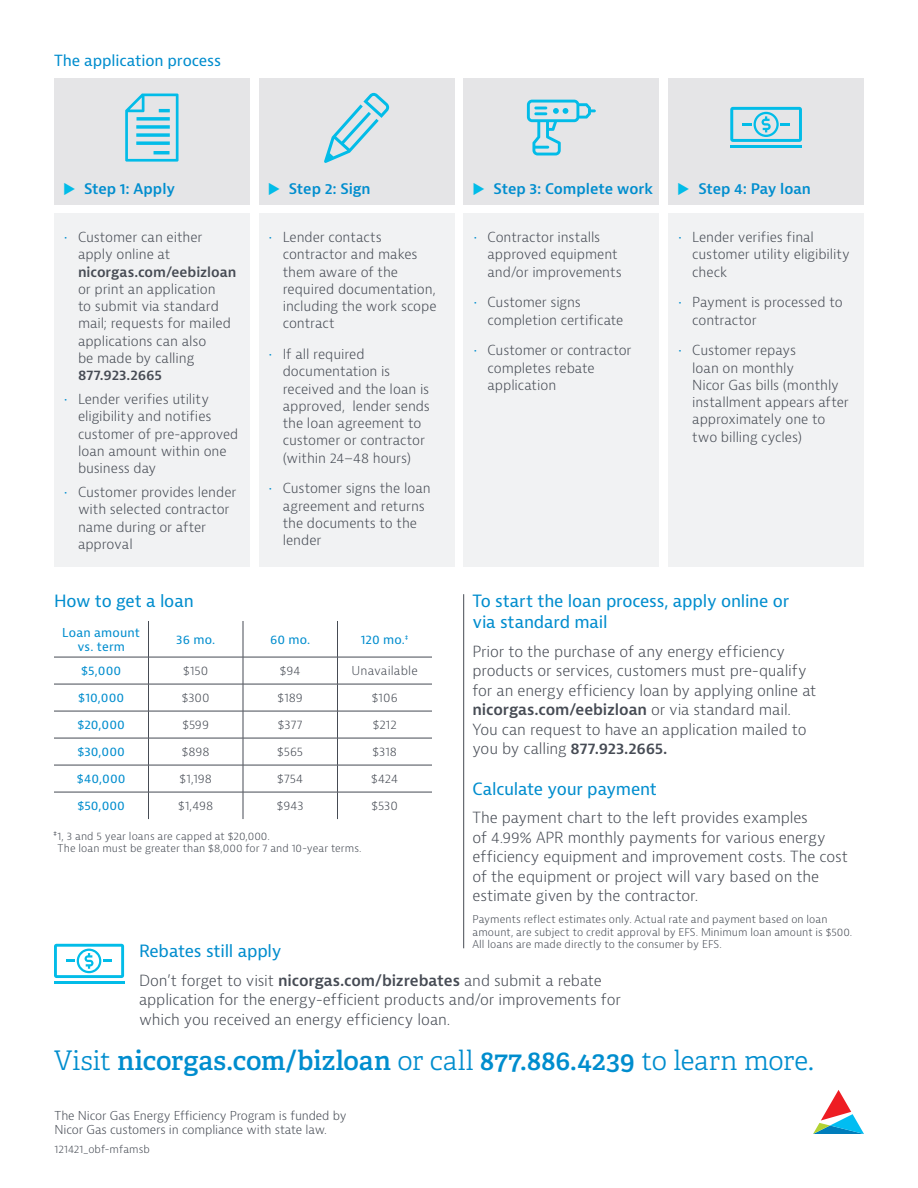
<style>
.page{position:relative;width:918px;height:1188px;background:#fff}
.page>*{position:absolute;margin:0;border:0;box-sizing:border-box;transform-origin:0 0}
.t1{font:600 27px "Adelle";letter-spacing:.005em;color:#008dce}
.t2{font:16.5px/21px "Bernina Sans";letter-spacing:-.01em;color:#008dce}
.t3{font:300 15px/19.5px "Bernina Sans";letter-spacing:-.01em;color:#464b54}
.t4{font:15px "Bernina Sans";letter-spacing:-.005em;color:#008dce}
.t5{font:600 14.25px "Bernina Sans";letter-spacing:-.005em;color:#008dce}
.t6{font:300 13.5px/17.2px "Bernina Sans";letter-spacing:-.005em;color:#464b54}
.t7{font:300 12px/14.4px "Bernina Sans";letter-spacing:-.01em;color:#464b54}
.t8{font:12px/14.4px "Bernina Sans";letter-spacing:.005em;color:#008dce;text-align:center}
.t9{font:300 12px "Bernina Sans";letter-spacing:.01em;color:#464b54}
.t10{font:300 10.5px/12.6px "Bernina Sans";letter-spacing:.005em;color:#464b54}
.s1{color:#008dce}
.s2{font-weight:600}
.s3{font-weight:300}
</style>
<div class="page">
<div style="left:54px;top:213px;width:196px;height:354px;background:#f1f2f3"></div>
<div style="left:259px;top:213px;width:195px;height:354px;background:#f1f2f3"></div>
<div style="left:464px;top:213px;width:195px;height:354px;background:#f1f2f3"></div>
<div style="left:668px;top:213px;width:196px;height:354px;background:#f1f2f3"></div>
<div style="left:668px;top:78px;width:196px;height:126px;background:#e5e5e7"></div>
<div style="left:464px;top:78px;width:195px;height:126px;background:#e5e5e7"></div>
<div style="left:259px;top:78px;width:195px;height:126px;background:#e5e5e7"></div>
<div style="left:54px;top:78px;width:196px;height:126px;background:#e5e5e7"></div>
<hr style="left:463px;top:594px;width:1px;height:354px;background:#464b54">
<hr style="left:148px;top:621px;width:1px;height:36px;background:#464b54">
<hr style="left:243px;top:621px;width:1px;height:36px;background:#464b54">
<hr style="left:337px;top:621px;width:1px;height:36px;background:#464b54">
<hr style="left:54px;top:657px;width:94px;height:1px;background:#464b54">
<hr style="left:54px;top:684px;width:94px;height:1px;background:#464b54">
<hr style="left:54px;top:711px;width:94px;height:1px;background:#464b54">
<hr style="left:54px;top:738px;width:94px;height:1px;background:#464b54">
<hr style="left:148px;top:657px;width:95px;height:1px;background:#464b54">
<hr style="left:243px;top:657px;width:95px;height:1px;background:#464b54">
<hr style="left:148px;top:684px;width:95px;height:1px;background:#464b54">
<hr style="left:243px;top:684px;width:95px;height:1px;background:#464b54">
<hr style="left:148px;top:711px;width:95px;height:1px;background:#464b54">
<hr style="left:243px;top:711px;width:95px;height:1px;background:#464b54">
<hr style="left:148px;top:738px;width:95px;height:1px;background:#464b54">
<hr style="left:243px;top:738px;width:95px;height:1px;background:#464b54">
<hr style="left:338px;top:657px;width:94px;height:1px;background:#464b54">
<hr style="left:338px;top:684px;width:94px;height:1px;background:#464b54">
<hr style="left:338px;top:711px;width:94px;height:1px;background:#464b54">
<hr style="left:338px;top:738px;width:94px;height:1px;background:#464b54">
<hr style="left:54px;top:765px;width:94px;height:1px;background:#464b54">
<hr style="left:148px;top:765px;width:95px;height:1px;background:#464b54">
<hr style="left:243px;top:765px;width:95px;height:1px;background:#464b54">
<hr style="left:338px;top:765px;width:94px;height:1px;background:#464b54">
<hr style="left:54px;top:792px;width:94px;height:1px;background:#464b54">
<svg style="left:148px;top:657px;width:1px;height:162px"></svg>
<hr style="left:148px;top:792px;width:95px;height:1px;background:#464b54">
<hr style="left:243px;top:792px;width:95px;height:1px;background:#464b54">
<svg style="left:243px;top:657px;width:1px;height:162px"></svg>
<svg style="left:337px;top:657px;width:1px;height:162px"></svg>
<hr style="left:338px;top:792px;width:94px;height:1px;background:#464b54">
<svg style="left:125px;top:94px;width:54px;height:68px"></svg>
<svg style="left:324px;top:93px;width:65px;height:70px"></svg>
<svg style="left:527px;top:100px;width:69px;height:55px"></svg>
<hr style="left:730px;top:145px;width:72px;height:3px;background:#02bce8">
<svg style="left:730px;top:107px;width:72px;height:35px"></svg>
<hr style="left:54px;top:981px;width:70px;height:3px;background:#02bce8">
<svg style="left:54px;top:944px;width:70px;height:34px"></svg>
<svg style="left:813px;top:1090px;width:51px;height:44px"></svg>
<p class="t4" style="left:54px;top:51px;width:169px">The application process</p>
<p class="t5" style="left:84px;top:179px;width:92px">Step 1: Apply</p>
<p class="t5" style="left:289px;top:179px;width:83px">Step 2: Sign</p>
<p class="t5" style="left:494px;top:179px;width:161px">Step 3: Complete work</p>
<p class="t5" style="left:698px;top:179px;width:114px">Step 4: Pay loan</p>
<p class="t6" style="left:78px;top:229px;width:160px;text-indent:-14px"><span class="s1">•</span> Customer can either apply online at <span class="s2">nicorgas.com/eebizloan </span>or print an application<br>to submit via standard mail; requests for mailed applications can also<br>be made by calling<br><span class="s2">877.923.2665</span></p>
<p class="t6" style="left:78px;top:391px;width:162px;text-indent:-14px"><span class="s1">•</span> Lender verifies utility eligibility and notifies customer of pre-approved loan amount within one business day</p>
<p class="t6" style="left:78px;top:484px;width:160px;text-indent:-14px"><span class="s1">•</span> Customer provides lender with selected contractor name during or after approval</p>
<p class="t6" style="left:283px;top:229px;width:155px;text-indent:-14px"><span class="s1">•</span> Lender contacts contractor and makes them aware of the required documentation, including the work scope contract</p>
<p class="t6" style="left:283px;top:346px;width:149px;text-indent:-14px"><span class="s1">•</span> If all required documentation is received and the loan is approved, lender sends the loan agreement to customer or contractor (within 24–48 hours)</p>
<p class="t6" style="left:283px;top:480px;width:149px;text-indent:-14px"><span class="s1">•</span> Customer signs the loan agreement and returns the documents to the lender</p>
<p class="t6" style="left:488px;top:229px;width:136px;text-indent:-14px"><span class="s1">•</span> Contractor installs approved equipment and/or improvements</p>
<p class="t6" style="left:488px;top:294px;width:137px;text-indent:-14px"><span class="s1">•</span> Customer signs completion certificate</p>
<p class="t6" style="left:488px;top:342px;width:146px;text-indent:-14px"><span class="s1">•</span> Customer or contractor completes rebate application</p>
<p class="t6" style="left:692px;top:229px;width:159px;text-indent:-14px"><span class="s1">•</span> Lender verifies final customer utility eligibility check</p>
<p class="t6" style="left:692px;top:294px;width:152px;text-indent:-14px"><span class="s1">•</span> Payment is processed to contractor</p>
<p class="t6" style="left:692px;top:342px;width:158px;text-indent:-14px"><span class="s1">•</span> Customer repays<br>loan on monthly<br>Nicor Gas bills (monthly installment appears after approximately one to two billing cycles)</p>
<p class="t2" style="left:54px;top:591px;width:141px">How to get a loan</p>
<p class="t2" style="left:472px;top:591px;width:318px">To start the loan process, apply online or via standard mail</p>
<p class="t3" style="left:472px;top:642px;width:345px">Prior to the purchase of any energy efficiency products or services, customers must pre-qualify for an energy efficiency loan by applying online at <span class="s2">nicorgas.com/eebizloan</span> or via standard mail.<br>You can request to have an application mailed to you by calling <span class="s2">877.923.2665.</span></p>
<p class="t2" style="left:472px;top:779px;width:186px">Calculate your payment</p>
<p class="t3" style="left:472px;top:809px;width:377px">The payment chart to the left provides examples<br>of 4.99% APR monthly payments for various energy efficiency equipment and improvement costs. The cost of the equipment or project will vary based on the estimate given by the contractor.</p>
<p class="t10" style="left:472px;top:913px;width:381px">Payments reflect estimates only. Actual rate and payment based on loan amount, are subject to credit approval by EFS. Minimum loan amount is $500.<br>All loans are made directly to the consumer by EFS.</p>
<p class="t8" style="left:62px;top:625px;width:79px">Loan amount vs. term</p>
<p class="t8" style="left:176px;top:633px;width:40px">36 mo.</p>
<p class="t8" style="left:270px;top:633px;width:42px">60 mo.</p>
<p class="t8" style="left:361px;top:633px;width:49px">120 mo.<sup>‡</sup></p>
<p class="t8" style="left:81px;top:664px;width:42px">$5,000</p>
<p class="t7" style="left:183px;top:664px;width:26px">$150</p>
<p class="t7" style="left:280px;top:664px;width:22px">$94</p>
<p class="t9" style="left:352px;top:663px;width:68px">Unavailable</p>
<p class="t8" style="left:78px;top:691px;width:48px">$10,000</p>
<p class="t7" style="left:182px;top:691px;width:29px">$300</p>
<p class="t7" style="left:278px;top:691px;width:27px">$189</p>
<p class="t7" style="left:372px;top:691px;width:27px">$106</p>
<p class="t8" style="left:77px;top:718px;width:49px">$20,000</p>
<p class="t7" style="left:182px;top:718px;width:28px">$599</p>
<p class="t7" style="left:278px;top:718px;width:26px">$377</p>
<p class="t7" style="left:373px;top:718px;width:25px">$212</p>
<p class="t8" style="left:77px;top:745px;width:49px">$30,000</p>
<p class="t7" style="left:182px;top:745px;width:30px">$898</p>
<p class="t7" style="left:277px;top:745px;width:27px">$565</p>
<p class="t7" style="left:372px;top:745px;width:26px">$318</p>
<p class="t8" style="left:77px;top:772px;width:50px">$40,000</p>
<p class="t7" style="left:180px;top:772px;width:34px">$1,198</p>
<p class="t7" style="left:277px;top:772px;width:28px">$754</p>
<p class="t7" style="left:371px;top:772px;width:28px">$424</p>
<p class="t8" style="left:77px;top:799px;width:49px">$50,000</p>
<p class="t7" style="left:178px;top:799px;width:37px">$1,498</p>
<p class="t7" style="left:277px;top:799px;width:28px">$943</p>
<p class="t7" style="left:372px;top:799px;width:28px">$530</p>
<p class="t10" style="left:58px;top:830px;width:305px;text-indent:-5px">‡1, 3 and 5 year loans are capped at $20,000.<br>The loan must be greater than $8,000 for 7 and 10-year terms.</p>
<p class="t2" style="left:139px;top:941px;width:144px">Rebates still apply</p>
<p class="t3" style="left:139px;top:971px;width:483px">Don’t forget to visit <span class="s2">nicorgas.com/bizrebates</span> and submit a rebate application for the energy-efficient products and/or improvements for which you received an energy efficiency loan.</p>
<p class="t1" style="left:54px;top:1043px;width:761px"><span class="s3">Visit</span> nicorgas.com/bizloan <span class="s3">or call</span> 877.886.4239 <span class="s3">to learn more.</span></p>
<p class="t7" style="left:55px;top:1108px;width:294px">The Nicor Gas Energy Efficiency Program is funded by<br>Nicor Gas customers in compliance with state law.</p>
<p class="t10" style="left:55px;top:1143px;width:97px">121421_obf-mfamsb</p>
</div>
